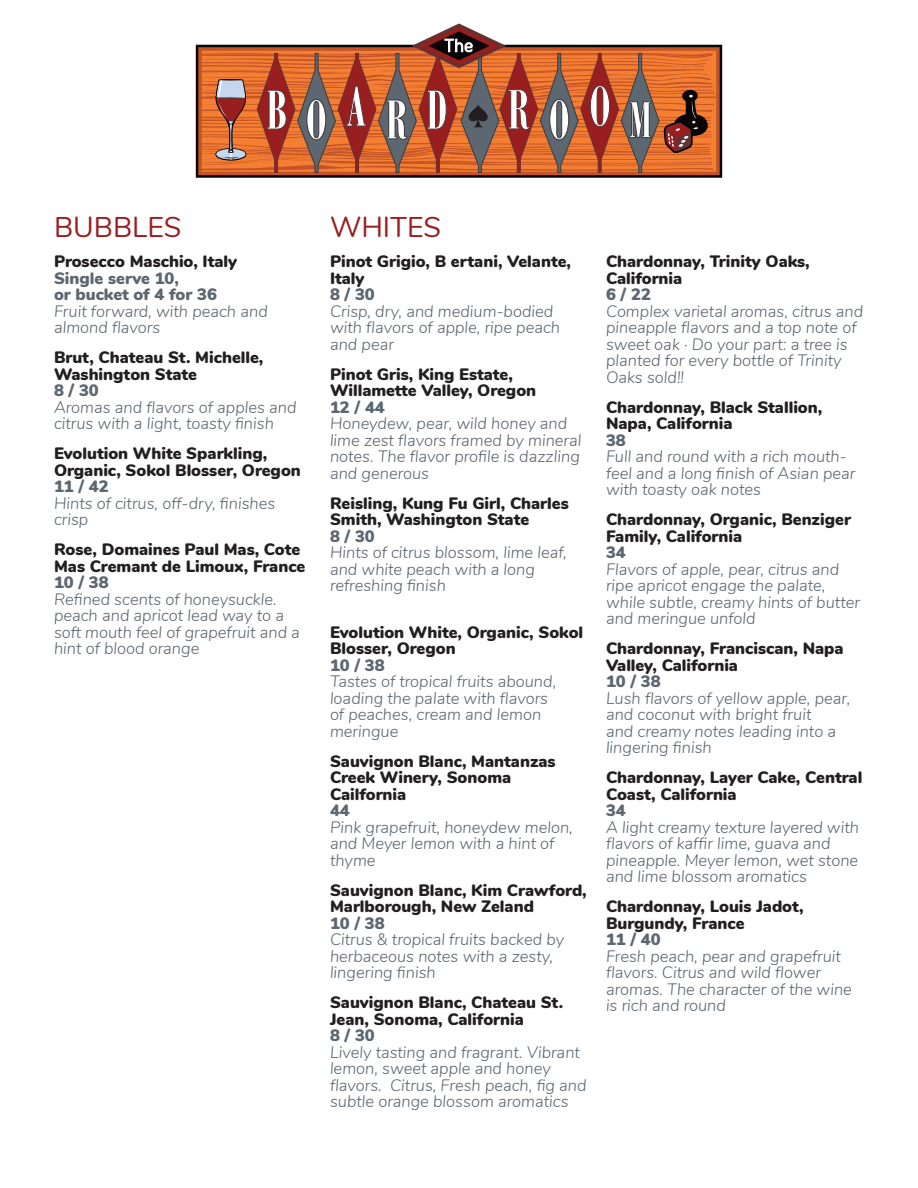
<style>
.page{position:relative;width:918px;height:1188px;background:#fff}
.page>*{position:absolute;margin:0;border:0;box-sizing:border-box;transform-origin:0 0}
.menu_item_header{font:28.5px "Nunito";color:#981e20}
.ital_descripton{font:italic 300 16.5px/16.5px "Nunito";color:#5c6771}
.menu_item_name{font:900 16.5px/16.5px "Nunito";color:#231f20}
.wine_list_price{font:900 16.5px/16.5px "Nunito";color:#5c6771}
</style>
<div class="page">
<svg style="left:196px;top:45px;width:526px;height:133px;background:#64311e"></svg>
<svg style="left:198px;top:24px;width:518px;height:149px"></svg>
<p class="menu_item_header" style="left:54px;top:206px;width:129px">BUBBLES</p>
<p class="menu_item_name" style="left:54px;top:252px;width:185px">Prosecco Maschio, Italy</p>
<p class="wine_list_price" style="left:54px;top:269px;width:164px">Single serve 10,<br>or bucket of 4 for 36</p>
<p class="ital_descripton" style="left:54px;top:302px;width:215px">Fruit forward, with peach and almond flavors</p>
<p class="menu_item_name" style="left:54px;top:348px;width:211px">Brut, Chateau St. Michelle,<br>Washington State</p>
<p class="wine_list_price" style="left:54px;top:381px;width:46px">8 / 30</p>
<p class="ital_descripton" style="left:54px;top:398px;width:244px">Aromas and flavors of apples and citrus with a light, toasty finish</p>
<p class="menu_item_name" style="left:54px;top:444px;width:248px">Evolution White Sparkling,<br>Organic, Sokol Blosser, Oregon</p>
<p class="wine_list_price" style="left:54px;top:477px;width:56px">11 / 42</p>
<p class="ital_descripton" style="left:54px;top:494px;width:223px">Hints of citrus, off-dry, finishes crisp</p>
<p class="menu_item_name" style="left:54px;top:540px;width:253px">Rose, Domaines Paul Mas, Cote<br>Mas Cremant de Limoux, France</p>
<p class="wine_list_price" style="left:54px;top:573px;width:56px">10 / 38</p>
<p class="ital_descripton" style="left:54px;top:590px;width:247px">Refined scents of honeysuckle. peach and apricot lead way to a soft mouth feel of grapefruit and a hint of blood orange</p>
<p class="menu_item_header" style="left:330px;top:206px;width:113px">WHITES</p>
<p class="menu_item_name" style="left:330px;top:252px;width:243px">Pinot Grigio, B ertani, Velante,<br>Italy</p>
<p class="wine_list_price" style="left:330px;top:285px;width:46px">8 / 30</p>
<p class="ital_descripton" style="left:330px;top:302px;width:232px">Crisp, dry, and medium-bodied with flavors of apple, ripe peach and pear</p>
<p class="menu_item_name" style="left:330px;top:365px;width:208px">Pinot Gris, King Estate,<br>Willamette Valley, Oregon</p>
<p class="wine_list_price" style="left:330px;top:398px;width:56px">12 / 44</p>
<p class="ital_descripton" style="left:330px;top:414px;width:253px">Honeydew, pear, wild honey and lime zest flavors framed by mineral notes. The flavor profile is dazzling and generous</p>
<p class="menu_item_name" style="left:330px;top:494px;width:240px">Reisling, Kung Fu Girl, Charles<br>Smith, Washington State</p>
<p class="wine_list_price" style="left:330px;top:527px;width:46px">8 / 30</p>
<p class="ital_descripton" style="left:330px;top:543px;width:238px">Hints of citrus blossom, lime leaf, and white peach with a long refreshing finish</p>
<p class="menu_item_name" style="left:330px;top:623px;width:255px">Evolution White, Organic, Sokol<br>Blosser, Oregon</p>
<p class="wine_list_price" style="left:330px;top:656px;width:56px">10 / 38</p>
<p class="ital_descripton" style="left:330px;top:672px;width:228px">Tastes of tropical fruits abound, loading the palate with flavors of peaches, cream and lemon meringue</p>
<p class="menu_item_name" style="left:330px;top:752px;width:227px">Sauvignon Blanc, Mantanzas<br>Creek Winery, Sonoma<br>Cailfornia</p>
<p class="wine_list_price" style="left:330px;top:801px;width:21px">44</p>
<p class="ital_descripton" style="left:330px;top:818px;width:244px">Pink grapefruit, honeydew melon, and Meyer lemon with a hint of thyme</p>
<p class="menu_item_name" style="left:330px;top:881px;width:258px">Sauvignon Blanc, Kim Crawford,<br>Marlborough, New Zeland</p>
<p class="wine_list_price" style="left:330px;top:914px;width:56px">10 / 38</p>
<p class="ital_descripton" style="left:330px;top:930px;width:236px">Citrus &amp; tropical fruits backed by herbaceous notes with a zesty, lingering finish</p>
<p class="menu_item_name" style="left:330px;top:993px;width:235px">Sauvignon Blanc, Chateau St.<br>Jean, Sonoma, California</p>
<p class="wine_list_price" style="left:330px;top:1026px;width:46px">8 / 30</p>
<p class="ital_descripton" style="left:330px;top:1043px;width:258px">Lively tasting and fragrant. Vibrant lemon, sweet apple and honey flavors. Citrus, Fresh peach, fig and subtle orange blossom aromatics</p>
<p class="menu_item_name" style="left:606px;top:252px;width:205px">Chardonnay, Trinity Oaks,<br>California</p>
<p class="wine_list_price" style="left:606px;top:285px;width:46px">6 / 22</p>
<p class="ital_descripton" style="left:606px;top:302px;width:259px">Complex varietal aromas, citrus and pineapple flavors and a top note of sweet oak · Do your part: a tree is planted for every bottle of Trinity<br>Oaks sold!!</p>
<p class="menu_item_name" style="left:606px;top:398px;width:218px">Chardonnay, Black Stallion,<br>Napa, California</p>
<p class="wine_list_price" style="left:606px;top:431px;width:21px">38</p>
<p class="ital_descripton" style="left:606px;top:447px;width:251px">Full and round with a rich mouth&shy;feel and a long finish of Asian pear with toasty oak notes</p>
<p class="menu_item_name" style="left:606px;top:510px;width:246px">Chardonnay, Organic, Benziger<br>Family, California</p>
<p class="wine_list_price" style="left:606px;top:543px;width:21px">34</p>
<p class="ital_descripton" style="left:606px;top:560px;width:256px">Flavors of apple, pear, citrus and ripe apricot engage the palate, while subtle, creamy hints of butter and meringue unfold</p>
<p class="menu_item_name" style="left:606px;top:639px;width:239px">Chardonnay, Franciscan, Napa<br>Valley, California</p>
<p class="wine_list_price" style="left:606px;top:672px;width:56px">10 / 38</p>
<p class="ital_descripton" style="left:606px;top:689px;width:246px">Lush flavors of yellow apple, pear, and coconut with bright fruit<br>and creamy notes leading into a lingering finish</p>
<p class="menu_item_name" style="left:606px;top:768px;width:258px">Chardonnay, Layer Cake, Central<br>Coast, California</p>
<p class="wine_list_price" style="left:606px;top:801px;width:21px">34</p>
<p class="ital_descripton" style="left:606px;top:818px;width:255px">A light creamy texture layered with flavors of kaffir lime, guava and pineapple. Meyer lemon, wet stone and lime blossom aromatics</p>
<p class="menu_item_name" style="left:606px;top:897px;width:199px">Chardonnay, Louis Jadot,<br>Burgundy, France</p>
<p class="wine_list_price" style="left:606px;top:930px;width:56px">11 / 40</p>
<p class="ital_descripton" style="left:606px;top:947px;width:247px">Fresh peach, pear and grapefruit flavors. Citrus and wild flower aromas. The character of the wine is rich and round</p>
</div>
